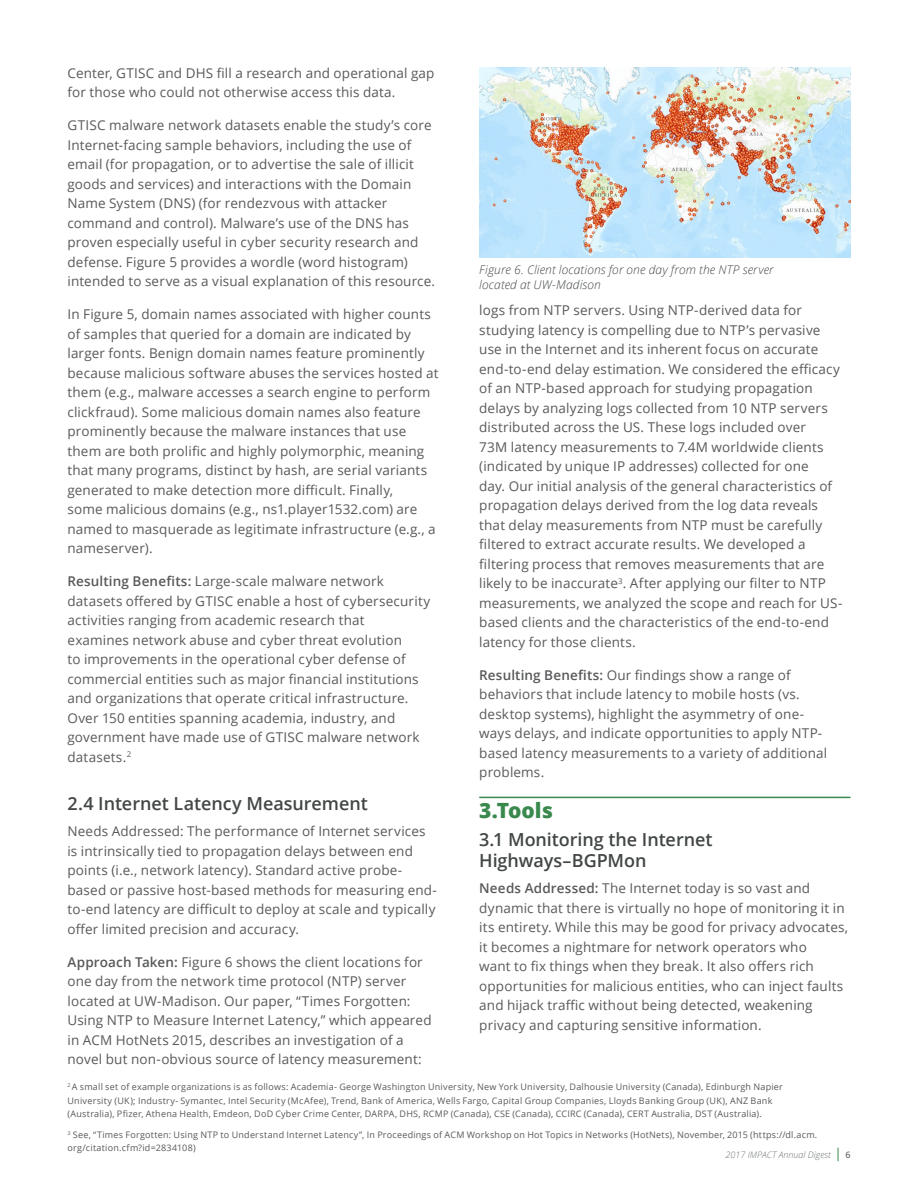
<style>
.page{position:relative;width:918px;height:1188px;background:#fff}
.page>*{position:absolute;margin:0;border:0;box-sizing:border-box;transform-origin:0 0}
.t1{font:800 21px "Open Sans";color:#39894d}
.t2{font:600 18px/21px "Open Sans";letter-spacing:-.005em;color:#424646}
.t3{font:13.5px/19.5px "Open Sans";letter-spacing:.01em;color:#58595b}
.t4{font:italic 300 12px/15px "Open Sans";letter-spacing:.01em;color:#424646}
.t5{font:9px/13.5px "Open Sans";letter-spacing:.025em;color:#58595b}
.t6{font:italic 300 9px "Open Sans";color:#6e7376}
.s1{font-weight:600}
.s2{font-weight:400;font-style:normal;font-size:13.5px;color:#39894d}
.s3{font-weight:600;font-style:normal}
</style>
<div class="page">
<hr style="left:479px;top:797px;width:371px;height:1px;background:#39894d">
<img style="left:479px;top:68px;width:371px;height:190px">
<p class="t3" style="left:68px;top:63px;width:369px">Center, GTISC and DHS fill a research and operational gap for those who could not otherwise access this data.</p>
<p class="t3" style="left:68px;top:115px;width:369px">GTISC malware network datasets enable the study’s core Internet-facing sample behaviors, including the use of email (for propagation, or to advertise the sale of illicit goods and services) and interactions with the Domain Name System (DNS) (for rendezvous with attacker command and control). Malware’s use of the DNS has proven especially useful in cyber security research and defense. Figure 5 provides a wordle (word histogram) intended to serve as a visual explanation of this resource.</p>
<p class="t3" style="left:68px;top:304px;width:373px">In Figure 5, domain names associated with higher counts of samples that queried for a domain are indicated by larger fonts. Benign domain names feature prominently because malicious software abuses the services hosted at them (e.g., malware accesses a search engine to perform clickfraud). Some malicious domain names also feature prominently because the malware instances that use them are both prolific and highly polymorphic, meaning that many programs, distinct by hash, are serial variants generated to make detection more difficult. Finally,<br>some malicious domains (e.g., ns1.player1532.com) are named to masquerade as legitimate infrastructure (e.g., a nameserver).</p>
<p class="t3" style="left:68px;top:571px;width:364px"><span class="s1">Resulting Benefits:</span> Large-scale malware network datasets offered by GTISC enable a host of cybersecurity activities ranging from academic research that<br>examines network abuse and cyber threat evolution<br>to improvements in the operational cyber defense of commercial entities such as major financial institutions and organizations that operate critical infrastructure.<br>Over 150 entities spanning academia, industry, and government have made use of GTISC malware network datasets.<sup>2</sup></p>
<h2 class="t2" style="left:68px;top:792px;width:302px">2.4 Internet Latency Measurement</h2>
<p class="t3" style="left:68px;top:821px;width:371px">Needs Addressed: The performance of Internet services is intrinsically tied to propagation delays between end points (i.e., network latency). Standard active probe&shy;based or passive host-based methods for measuring end&shy;to-end latency are difficult to deploy at scale and typically offer limited precision and accuracy.</p>
<p class="t3" style="left:68px;top:952px;width:366px"><span class="s1">Approach Taken:</span> Figure 6 shows the client locations for one day from the network time protocol (NTP) server located at UW-Madison. Our paper, “Times Forgotten:<br>Using NTP to Measure Internet Latency,” which appeared in ACM HotNets 2015, describes an investigation of a novel but non-obvious source of latency measurement:</p>
<p class="t5" style="left:67px;top:1080px;width:717px"><sup>2</sup> A small set of example organizations is as follows: Academia- George Washington University, New York University, Dalhousie University (Canada), Edinburgh Napier<br>University (UK); Industry- Symantec, Intel Security (McAfee), Trend, Bank of America, Wells Fargo, Capital Group Companies, Lloyds Banking Group (UK), ANZ Bank (Australia), Pfizer, Athena Health, Emdeon, DoD Cyber Crime Center, DARPA, DHS, RCMP (Canada), CSE (Canada), CCIRC (Canada), CERT Australia, DST (Australia).</p>
<p class="t5" style="left:68px;top:1127px;width:751px"><sup>3</sup> See, “Times Forgotten: Using NTP to Understand Internet Latency”, In Proceedings of ACM Workshop on Hot Topics in Networks (HotNets), November, 2015 (https://dl.acm. org/citation.cfm?id=2834108)</p>
<p class="t4" style="left:479px;top:262px;width:296px">Figure 6. Client locations for one day from the NTP server located at UW-Madison</p>
<p class="t3" style="left:479px;top:300px;width:365px">logs from NTP servers. Using NTP-derived data for studying latency is compelling due to NTP’s pervasive use in the Internet and its inherent focus on accurate end-to-end delay estimation. We considered the efficacy of an NTP-based approach for studying propagation delays by analyzing logs collected from 10 NTP servers distributed across the US. These logs included over<br>73M latency measurements to 7.4M worldwide clients (indicated by unique IP addresses) collected for one<br>day. Our initial analysis of the general characteristics of propagation delays derived from the log data reveals that delay measurements from NTP must be carefully filtered to extract accurate results. We developed a filtering process that removes measurements that are likely to be inaccurate<sup>3</sup>. After applying our filter to NTP measurements, we analyzed the scope and reach for US&shy;based clients and the characteristics of the end-to-end latency for those clients.</p>
<p class="t3" style="left:479px;top:665px;width:350px"><span class="s1">Resulting Benefits:</span> Our findings show a range of behaviors that include latency to mobile hosts (vs. desktop systems), highlight the asymmetry of one&shy;ways delays, and indicate opportunities to apply NTP&shy;based latency measurements to a variety of additional problems.</p>
<h1 class="t1" style="left:479px;top:795px;width:75px">3.Tools</h1>
<h2 class="t2" style="left:479px;top:829px;width:235px">3.1 Monitoring the Internet<br>Highways–BGPMon</h2>
<p class="t3" style="left:479px;top:878px;width:371px"><span class="s1">Needs Addressed:</span> The Internet today is so vast and dynamic that there is virtually no hope of monitoring it in its entirety. While this may be good for privacy advocates, it becomes a nightmare for network operators who<br>want to fix things when they break. It also offers rich opportunities for malicious entities, who can inject faults and hijack traffic without being detected, weakening privacy and capturing sensitive information.</p>
<p class="t6" style="left:726px;top:1149px;width:126px">2017 IMPACT Annual Digest <span class="s2">|</span> <span class="s3">6</span></p>
</div>
